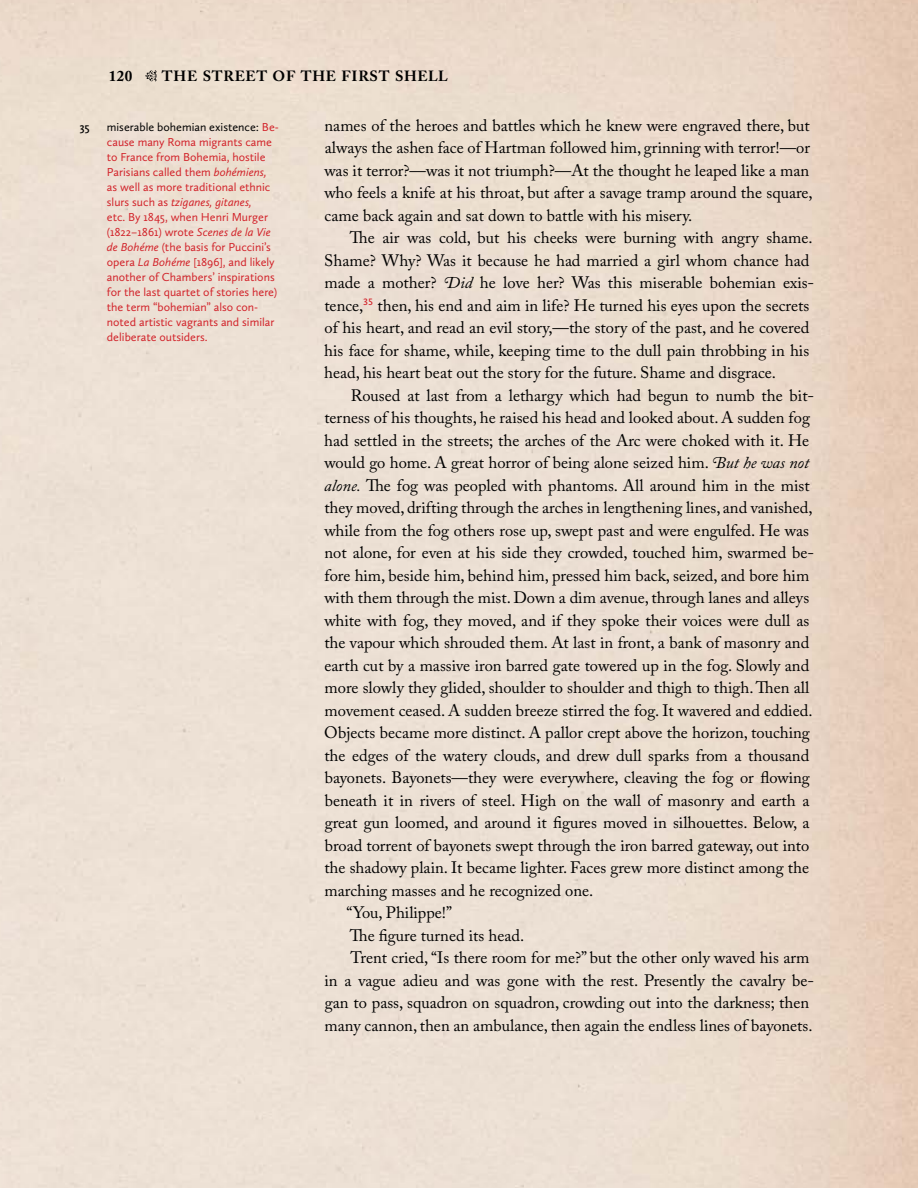
<style>
.page{position:relative;width:918px;height:1188px;background:#fff}
.page>*{position:absolute;margin:0;border:0;box-sizing:border-box;transform-origin:0 0}
.t1{font:16.5px/22.5px "Adobe Caslon Pro";color:#000}
.t2{font:700 15px "Adobe Caslon Pro";color:#000}
.t3{font:700 14.7px "Adobe Caslon Pro";letter-spacing:.045em;color:#000}
.t4{font:12px/15px "Calluna Sans";color:#d2232a}
.t5{font:600 12px "Calluna Sans";color:#000}
.s1{color:#000}
.s2{font-style:italic}
</style>
<div class="page">
<svg style="left:145px;top:70px;width:11px;height:11px"></svg>
<p class="t2" style="left:109px;top:67px;width:25px">120</p>
<p class="t3" style="left:162px;top:68px;width:287px">THE STREET OF THE FIRST SHELL</p>
<p class="t5" style="left:80px;top:119px;width:11px">35</p>
<p class="t4" style="left:107px;top:119px;width:174px"><span class="s1">miserable bohemian existence:</span> Be&shy;cause many Roma migrants came to France from Bohemia, hostile<br>Parisians called them <span class="s2">bohémiens, </span>as well as more traditional ethnic slurs such as <span class="s2">tziganes, gitanes,<br></span>etc. By 1845, when Henri Murger (1822–1861) wrote <span class="s2">Scenes de la Vie de Bohéme</span> (the basis for Puccini’s opera <span class="s2">La Bohéme</span> [1896], and likely another of Chambers’ inspirations for the last quartet of stories here) the term “bohemian” also con&shy;noted artistic vagrants and similar deliberate outsiders.</p>
<p class="t1" style="left:324px;top:114px;width:490px">names of the heroes and battles which he knew were engraved there, but always the ashen face of Hartman followed him, grinning with terror!—or was it terror?—was it not triumph?—At the thought he leaped like a man who feels a knife at his throat, but after a savage tramp around the square, came back again and sat down to battle with his misery.</p>
<p class="t1" style="left:324px;top:226px;width:491px;text-indent:26px">The air was cold, but his cheeks were burning with angry shame.<br>Shame? Why? Was it because he had married a girl whom chance had made a mother? <span class="s2">Did</span> he love her? Was this miserable bohemian exis&shy;tence,<sup>35</sup> then, his end and aim in life? He turned his eyes upon the secrets of his heart, and read an evil story,—the story of the past, and he covered his face for shame, while, keeping time to the dull pain throbbing in his head, his heart beat out the story for the future. Shame and disgrace.</p>
<p class="t1" style="left:351px;top:384px;width:465px">Roused at last from a lethargy which had begun to numb the bit-</p>
<p class="t1" style="left:324px;top:406px;width:487px">terness of his thoughts, he raised his head and looked about. A sudden fog</p>
<p class="t1" style="left:324px;top:429px;width:486px">had settled in the streets; the arches of the Arc were choked with it. He</p>
<p class="t1" style="left:324px;top:451px;width:486px">would go home. A great horror of being alone seized him. <span class="s2">But he was not</span></p>
<p class="t1" style="left:324px;top:474px;width:487px"><span class="s2">alone.</span> The fog was peopled with phantoms. All around him in the mist</p>
<p class="t1" style="left:324px;top:496px;width:490px">they moved, drifting through the arches in lengthening lines, and vanished,</p>
<p class="t1" style="left:324px;top:519px;width:486px">while from the fog others rose up, swept past and were engulfed. He was</p>
<p class="t1" style="left:325px;top:541px;width:491px">not alone, for even at his side they crowded, touched him, swarmed be-</p>
<p class="t1" style="left:325px;top:564px;width:486px">fore him, beside him, behind him, pressed him back, seized, and bore him</p>
<p class="t1" style="left:324px;top:586px;width:486px">with them through the mist. Down a dim avenue, through lanes and alleys</p>
<p class="t1" style="left:324px;top:609px;width:486px">white with fog, they moved, and if they spoke their voices were dull as</p>
<p class="t1" style="left:324px;top:631px;width:486px">the vapour which shrouded them. At last in front, a bank of masonry and</p>
<p class="t1" style="left:325px;top:654px;width:486px">earth cut by a massive iron barred gate towered up in the fog. Slowly and</p>
<p class="t1" style="left:325px;top:676px;width:486px">more slowly they glided, shoulder to shoulder and thigh to thigh. Then all</p>
<p class="t1" style="left:325px;top:699px;width:489px">movement ceased. A sudden breeze stirred the fog. It wavered and eddied.</p>
<p class="t1" style="left:324px;top:721px;width:487px">Objects became more distinct. A pallor crept above the horizon, touching</p>
<p class="t1" style="left:324px;top:744px;width:486px">the edges of the watery clouds, and drew dull sparks from a thousand</p>
<p class="t1" style="left:325px;top:766px;width:487px">bayonets. Bayonets—they were everywhere, cleaving the fog or flowing</p>
<p class="t1" style="left:325px;top:789px;width:486px">beneath it in rivers of steel. High on the wall of masonry and earth a</p>
<p class="t1" style="left:325px;top:811px;width:486px">great gun loomed, and around it figures moved in silhouettes. Below, a</p>
<p class="t1" style="left:325px;top:834px;width:486px">broad torrent of bayonets swept through the iron barred gateway, out into</p>
<p class="t1" style="left:324px;top:856px;width:486px">the shadowy plain. It became lighter. Faces grew more distinct among the</p>
<p class="t1" style="left:325px;top:879px;width:270px">marching masses and he recognized one.</p>
<p class="t1" style="left:347px;top:901px;width:107px">“You, Philippe!”</p>
<p class="t1" style="left:350px;top:924px;width:176px">The figure turned its head.</p>
<p class="t1" style="left:351px;top:946px;width:460px">Trent cried, “Is there room for me?” but the other only waved his arm</p>
<p class="t1" style="left:325px;top:969px;width:491px">in a vague adieu and was gone with the rest. Presently the cavalry be-</p>
<p class="t1" style="left:325px;top:991px;width:486px">gan to pass, squadron on squadron, crowding out into the darkness; then</p>
<p class="t1" style="left:325px;top:1014px;width:490px">many cannon, then an ambulance, then again the endless lines of bayonets.</p>
</div>
